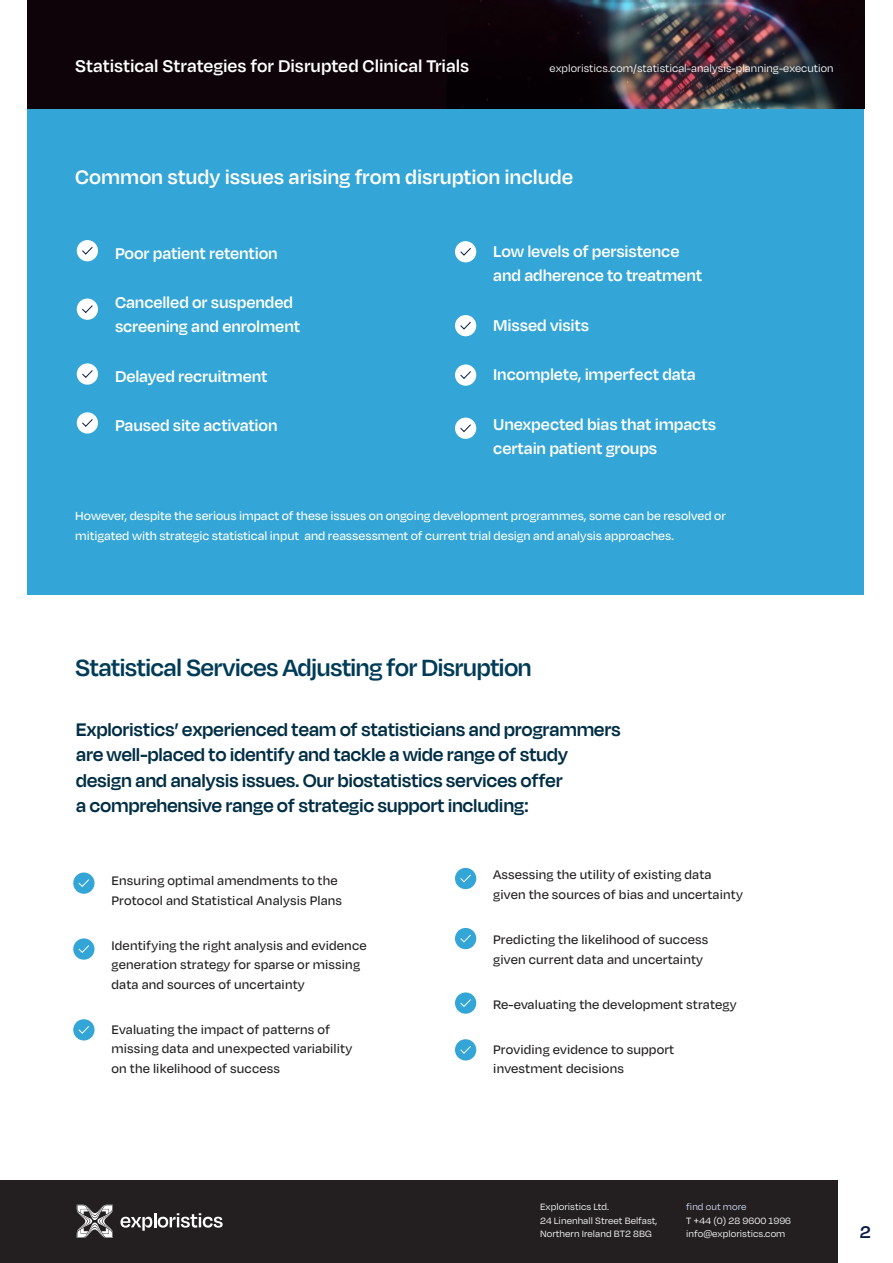
<style>
.page{position:relative;width:893px;height:1263px;background:#fff}
.page>*{position:absolute;margin:0;border:0;box-sizing:border-box;transform-origin:0 0}
.t1{font:600 27px "Degular";letter-spacing:-.03em;color:#003b57}
.t2{font:600 22.5px "Degular";letter-spacing:-.005em;color:#fff}
.body{font:600 21px/25.5px "Degular Display";letter-spacing:.015em;color:#002e44}
.Section_Header_Navy{font:600 19.5px "Degular";color:#fff}
.Section_Header_Navy-2{font:600 19.5px "Degular";color:#071b44}
.t3{font:600 18px/24px "Degular";letter-spacing:-.01em;color:#fff}
.body-2{font:500 14.25px/19.5px "Degular";letter-spacing:.01em;color:#231f20}
.t4{font:500 13.5px/20.2px "Degular";color:#fff}
.Caption_Subtitle_Nav{font:12px "Degular";letter-spacing:.005em;color:#fff}
.Caption_Subtitle_Whi{font:10.5px/13.5px "Degular";letter-spacing:.005em;color:#fff}
.s1{color:#d3def9}
</style>
<div class="page">
<div style="left:27px;top:108px;width:837px;height:486px;background:#33a5d6"></div>
<div style="left:77px;top:412px;width:21px;height:22px;background:#fff;border-radius:50%"></div>
<svg style="left:82px;top:419px;width:11px;height:8px"></svg>
<div style="left:77px;top:363px;width:21px;height:22px;background:#fff;border-radius:50%"></div>
<svg style="left:82px;top:370px;width:11px;height:8px"></svg>
<div style="left:77px;top:299px;width:21px;height:21px;background:#fff;border-radius:50%"></div>
<svg style="left:82px;top:305px;width:11px;height:8px"></svg>
<div style="left:77px;top:240px;width:21px;height:21px;background:#fff;border-radius:50%"></div>
<svg style="left:82px;top:247px;width:11px;height:8px"></svg>
<div style="left:455px;top:418px;width:21px;height:21px;background:#fff;border-radius:50%"></div>
<svg style="left:460px;top:424px;width:11px;height:8px"></svg>
<div style="left:455px;top:364px;width:21px;height:22px;background:#fff;border-radius:50%"></div>
<svg style="left:460px;top:371px;width:11px;height:8px"></svg>
<div style="left:455px;top:315px;width:21px;height:21px;background:#fff;border-radius:50%"></div>
<svg style="left:460px;top:321px;width:11px;height:9px"></svg>
<div style="left:455px;top:241px;width:21px;height:21px;background:#fff;border-radius:50%"></div>
<svg style="left:460px;top:248px;width:11px;height:8px"></svg>
<div style="left:27px;top:0;width:837px;height:108px;background:#0e0308"></div>
<img style="left:460px;top:0;width:381px;height:108px">
<div style="left:0;top:1180px;width:837px;height:83px;background:#231f20"></div>
<svg style="left:77px;top:1204px;width:36px;height:34px"></svg>
<svg style="left:120px;top:1213px;width:103px;height:18px"></svg>
<div style="left:73px;top:938px;width:22px;height:22px;background:#33a5d6;border-radius:50%"></div>
<svg style="left:78px;top:945px;width:11px;height:8px"></svg>
<div style="left:73px;top:872px;width:22px;height:22px;background:#33a5d6;border-radius:50%"></div>
<svg style="left:78px;top:879px;width:11px;height:8px"></svg>
<div style="left:73px;top:1019px;width:22px;height:21px;background:#33a5d6;border-radius:50%"></div>
<svg style="left:78px;top:1026px;width:11px;height:8px"></svg>
<div style="left:455px;top:868px;width:21px;height:21px;background:#33a5d6;border-radius:50%"></div>
<svg style="left:460px;top:874px;width:11px;height:9px"></svg>
<div style="left:455px;top:928px;width:21px;height:21px;background:#33a5d6;border-radius:50%"></div>
<svg style="left:460px;top:934px;width:11px;height:9px"></svg>
<div style="left:455px;top:992px;width:21px;height:22px;background:#33a5d6;border-radius:50%"></div>
<svg style="left:460px;top:999px;width:11px;height:8px"></svg>
<div style="left:455px;top:1039px;width:21px;height:21px;background:#33a5d6;border-radius:50%"></div>
<svg style="left:460px;top:1046px;width:11px;height:8px"></svg>
<p class="Section_Header_Navy" style="left:75px;top:54px;width:395px">Statistical Strategies for Disrupted Clinical Trials</p>
<p class="Caption_Subtitle_Nav" style="left:550px;top:61px;width:286px">exploristics.com/statistical-analysis-planning-execution</p>
<p class="t2" style="left:75px;top:163px;width:499px">Common study issues arising from disruption include</p>
<p class="t3" style="left:115px;top:240px;width:164px">Poor patient retention</p>
<p class="t3" style="left:115px;top:290px;width:187px">Cancelled or suspended screening and enrolment</p>
<p class="t3" style="left:115px;top:363px;width:154px">Delayed recruitment</p>
<p class="t3" style="left:115px;top:413px;width:164px">Paused site activation</p>
<p class="t3" style="left:493px;top:239px;width:210px">Low levels of persistence and adherence to treatment</p>
<p class="t3" style="left:493px;top:312px;width:97px">Missed visits</p>
<p class="t3" style="left:493px;top:362px;width:204px">Incomplete, imperfect data</p>
<p class="t3" style="left:493px;top:411px;width:224px">Unexpected bias that impacts certain patient groups</p>
<p class="t4" style="left:75px;top:505px;width:652px">However, despite the serious impact of these issues on ongoing development programmes, some can be resolved or mitigated with strategic statistical input and reassessment of current trial design and analysis approaches.</p>
<p class="t1" style="left:75px;top:651px;width:458px">Statistical Services Adjusting for Disruption</p>
<p class="body" style="left:76px;top:716px;width:546px">Exploristics’ experienced team of statisticians and programmers are well-placed to identify and tackle a wide range of study design and analysis issues. Our biostatistics services offer<br>a comprehensive range of strategic support including:</p>
<p class="body-2" style="left:112px;top:870px;width:232px">Ensuring optimal amendments to the<br>Protocol and Statistical Analysis Plans</p>
<p class="body-2" style="left:112px;top:935px;width:257px">Identifying the right analysis and evidence generation strategy for sparse or missing data and sources of uncertainty</p>
<p class="body-2" style="left:112px;top:1019px;width:242px">Evaluating the impact of patterns of missing data and unexpected variability on the likelihood of success</p>
<p class="body-2" style="left:493px;top:865px;width:251px">Assessing the utility of existing data given the sources of bias and uncertainty</p>
<p class="body-2" style="left:493px;top:929px;width:217px">Predicting the likelihood of success given current data and uncertainty</p>
<p class="body-2" style="left:493px;top:994px;width:245px">Re-evaluating the development strategy</p>
<p class="body-2" style="left:493px;top:1039px;width:183px">Providing evidence to support investment decisions</p>
<p class="Caption_Subtitle_Whi" style="left:540px;top:1200px;width:119px">Exploristics Ltd.<br>24 Linenhall Street Belfast,<br>Northern Ireland BT2 8BG</p>
<p class="Caption_Subtitle_Whi" style="left:686px;top:1200px;width:106px"><span class="s1">find out more<br></span>T +44 (0) 28 9600 1996 info@exploristics.com</p>
<p class="Section_Header_Navy-2" style="left:860px;top:1219px;width:13px">2</p>
</div>
